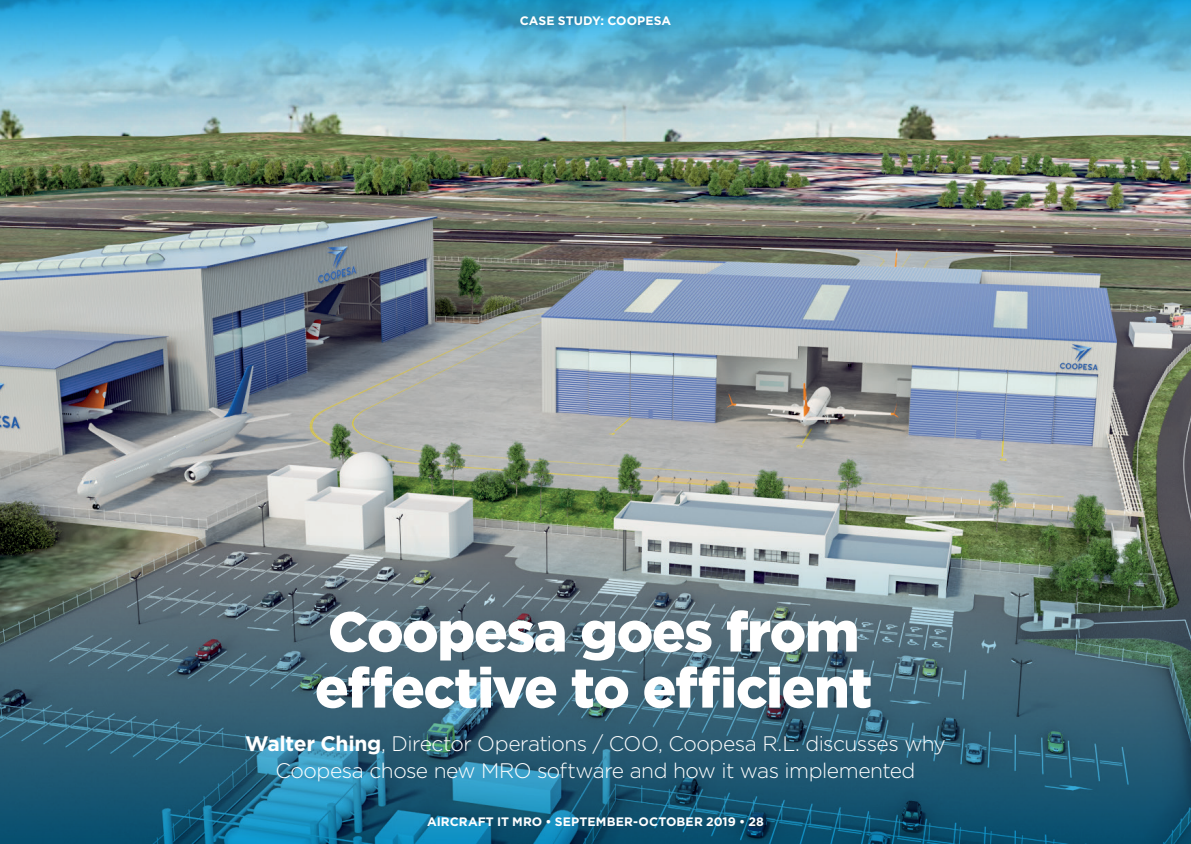
<style>
.page{position:relative;width:1191px;height:844px;background:#fff}
.page>*{position:absolute;margin:0;border:0;box-sizing:border-box;transform-origin:0 0}
.MAIN_Headline{font:900 56px/56px "Gotham";letter-spacing:-.025em;color:#fff}
.MAIN_Standfirst{font:300 21px/26.2px "Gotham";letter-spacing:-.025em;color:#fff;text-align:center}
.MAIN_Crosshead_2{font:700 12.25px "Gotham";letter-spacing:.005em;color:#fff}
.s1{font-weight:700}
</style>
<div class="page">
<img style="left:0;top:126px;width:1191px;height:409px">
<img style="left:0;top:535px;width:1191px;height:308px">
<svg style="left:0;top:0;width:1191px;height:126px;background:#75bcd6"></svg>
<p class="MAIN_Crosshead_2" style="left:520px;top:12px;width:153px">CASE STUDY: COOPESA</p>
<p class="MAIN_Headline" style="left:315px;top:603px;width:559px">Coopesa goes from effective to efficient</p>
<p class="MAIN_Standfirst" style="left:245px;top:730px;width:702px"><span class="s1">Walter Ching</span>, Director Operations / COO, Coopesa R.L. discusses why<br>Coopesa chose new MRO software and how it was implemented</p>
<p class="MAIN_Crosshead_2" style="left:427px;top:813px;width:338px">AIRCRAFT IT MRO • SEPTEMBER-OCTOBER 2019 • 28</p>
</div>
